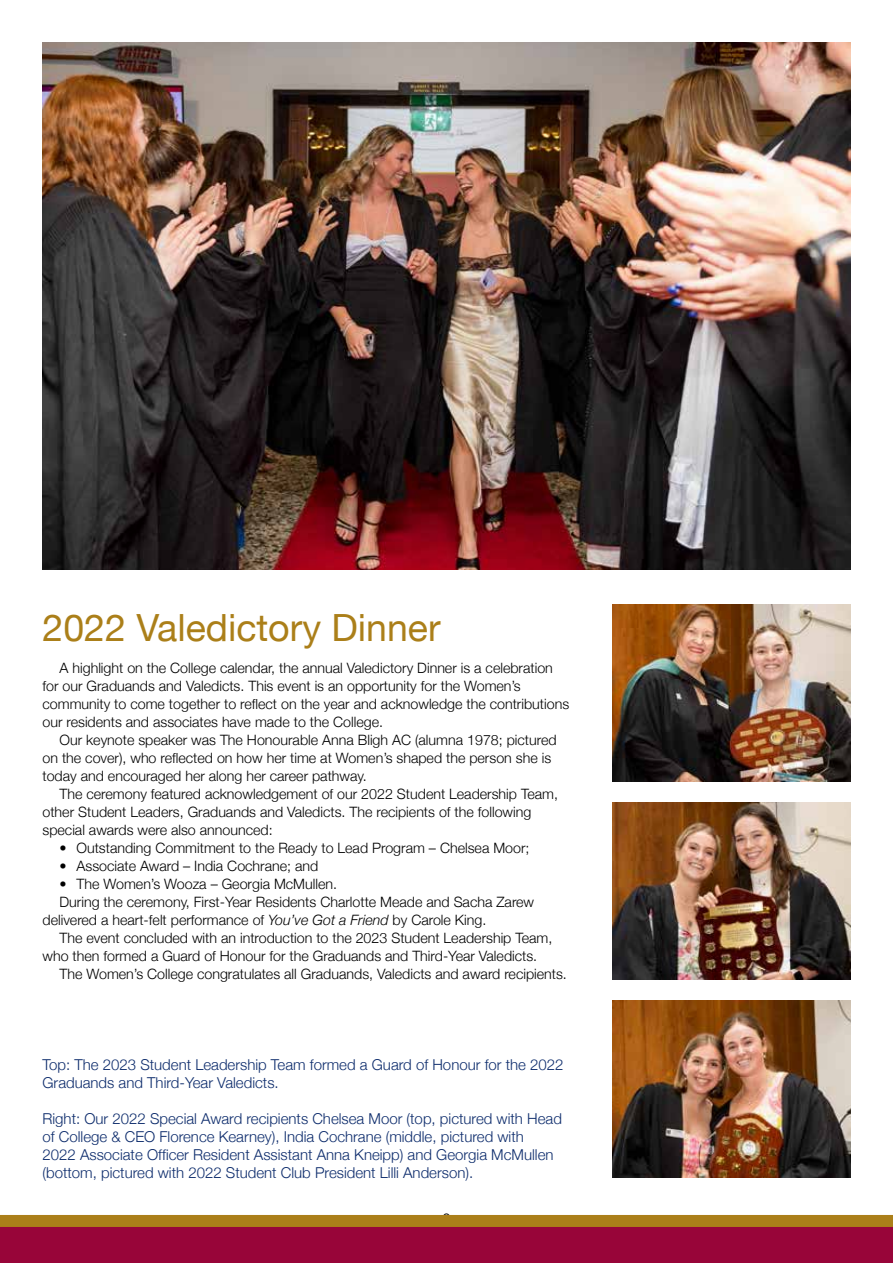
<style>
.page{position:relative;width:893px;height:1263px;background:#fff}
.page>*{position:absolute;margin:0;border:0;box-sizing:border-box;transform-origin:0 0}
.t1{font:37.5px "Helvetica Neue";color:#ab7f19}
.t2{font:300 15px/18px "Helvetica Neue";color:#0d2c6c}
.t3{font:500 15px "Archer Pro";color:#000}
.t4{font:300 14.25px/18px "Helvetica Neue";color:#000}
.s1{font-style:italic}
</style>
<div class="page">
<img style="left:43px;top:43px;width:807px;height:527px">
<img style="left:612px;top:604px;width:238px;height:177px">
<img style="left:612px;top:802px;width:238px;height:177px">
<img style="left:612px;top:1001px;width:238px;height:177px">
<svg style="left:0;top:1215px;width:893px;height:48px;background:#9c2330"></svg>
<h1 class="t1" style="left:43px;top:606px;width:400px">2022 Valedictory Dinner</h1>
<p class="t4" style="left:43px;top:658px;width:528px;text-indent:17px">A highlight on the College calendar, the annual Valedictory Dinner is a celebration for our Graduands and Valedicts. This event is an opportunity for the Women’s community to come together to reflect on the year and acknowledge the contributions our residents and associates have made to the College.</p>
<p class="t4" style="left:43px;top:730px;width:516px;text-indent:17px">Our keynote speaker was The Honourable Anna Bligh AC (alumna 1978; pictured on the cover), who reflected on how her time at Women’s shaped the person she is today and encouraged her along her career pathway.</p>
<p class="t4" style="left:43px;top:784px;width:517px;text-indent:17px">The ceremony featured acknowledgement of our 2022 Student Leadership Team, other Student Leaders, Graduands and Valedicts. The recipients of the following special awards were also announced:</p>
<p class="t4" style="left:60px;top:838px;width:471px">• Outstanding Commitment to the Ready to Lead Program – Chelsea Moor;</p>
<p class="t4" style="left:60px;top:856px;width:260px">• Associate Award – India Cochrane; and</p>
<p class="t4" style="left:60px;top:874px;width:279px">• The Women’s Wooza – Georgia McMullen.</p>
<p class="t4" style="left:60px;top:892px;width:476px">During the ceremony, First-Year Residents Charlotte Meade and Sacha Zarew</p>
<p class="t4" style="left:43px;top:910px;width:445px">delivered a heart-felt performance of <span class="s1">You’ve Got a Friend</span> by Carole King.</p>
<p class="t4" style="left:60px;top:928px;width:494px">The event concluded with an introduction to the 2023 Student Leadership Team,</p>
<p class="t4" style="left:43px;top:946px;width:496px">who then formed a Guard of Honour for the Graduands and Third-Year Valedicts.</p>
<p class="t4" style="left:60px;top:964px;width:509px">The Women’s College congratulates all Graduands, Valedicts and award recipients.</p>
<p class="t2" style="left:43px;top:1055px;width:523px">Top: The 2023 Student Leadership Team formed a Guard of Honour for the 2022<br>Graduands and Third-Year Valedicts.</p>
<p class="t2" style="left:43px;top:1109px;width:521px">Right: Our 2022 Special Award recipients Chelsea Moor (top, pictured with Head of College &amp; CEO Florence Kearney), India Cochrane (middle, pictured with<br>2022 Associate Officer Resident Assistant Anna Kneipp) and Georgia McMullen (bottom, pictured with 2022 Student Club President Lilli Anderson).</p>
<p class="t3" style="left:443px;top:1207px;width:9px">8</p>
</div>
